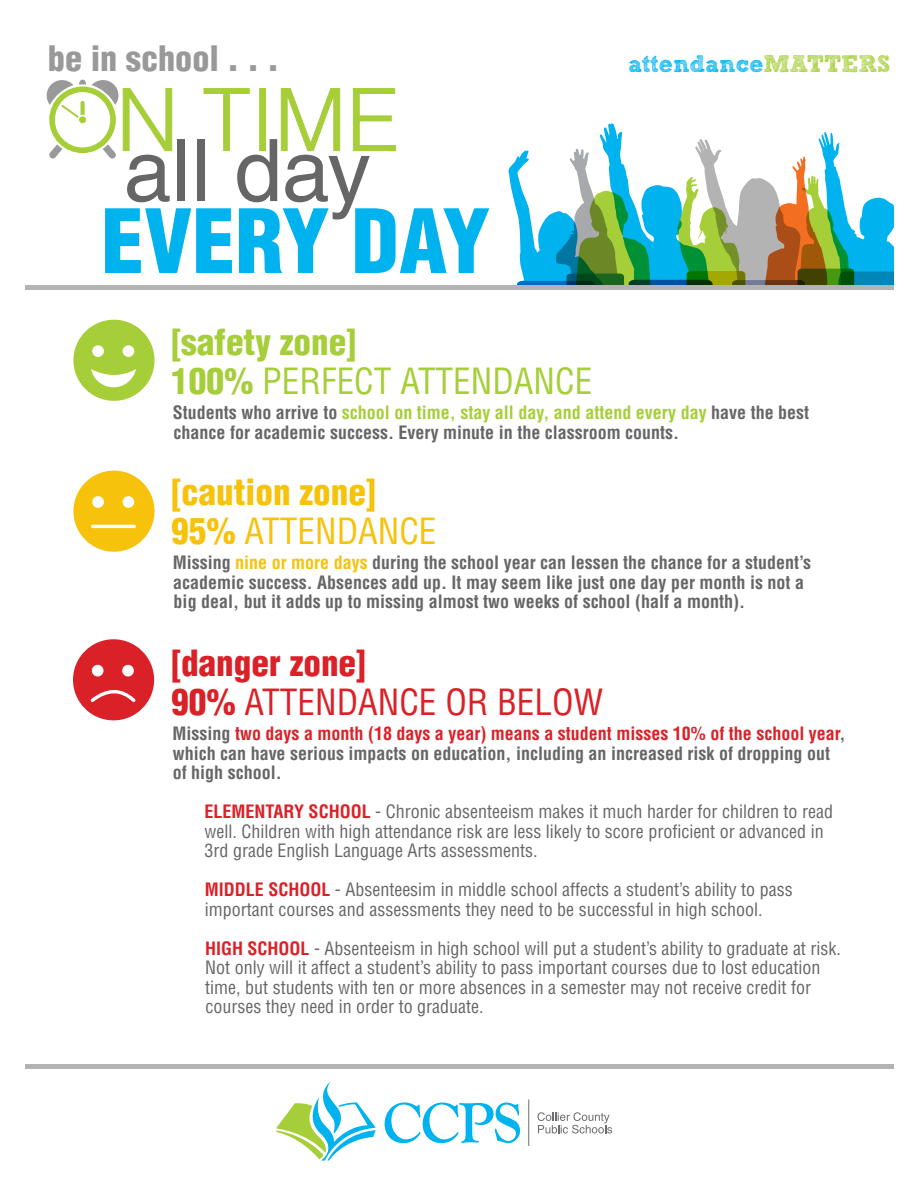
<style>
.page{position:relative;width:918px;height:1188px;background:#fff}
.page>*{position:absolute;margin:0;border:0;box-sizing:border-box;transform-origin:0 0}
.t1{font:900 condensed 86.25px "Helvetica LT Std";color:#00b3ef}
.t2{font:86.25px "Helvetica LT Std";color:#666}
.t3{font:300 86.25px "Helvetica LT Std";color:#a6ce39}
.t4{font:condensed 35.25px/39px "Helvetica LT Std";color:#a6ce39}
.t5{font:condensed 35.25px/39px "Helvetica LT Std";color:#da2128}
.t6{font:900 condensed 35.25px/39px "Helvetica LT Std";color:#f7c20b}
.t7{font:900 condensed 34.2px "Helvetica LT Std";color:#999}
.t8{font:700 23.85px "freeversion Sketch Block";color:#00b3ef}
.t9{font:condensed 18px/19.5px "Helvetica LT Std";color:#666}
.t10{font:700 condensed 18px/19.5px "Helvetica LT Std";color:#666}
.s1{font-weight:900}
.s2{color:#a6ce39}
.s3{font-weight:400}
.s4{color:#f7c20b}
.s5{color:#da2128}
.s6{font-weight:700;color:#da2128}
</style>
<div class="page">
<svg style="left:509px;top:123px;width:385px;height:163px"></svg>
<svg style="left:204px;top:88px;width:45px;height:63px"></svg>
<div style="left:260px;top:88px;width:6px;height:63px;border:1px solid #a6ce39"></div>
<svg style="left:281px;top:88px;width:59px;height:63px"></svg>
<svg style="left:353px;top:88px;width:43px;height:63px"></svg>
<svg style="left:46px;top:79px;width:126px;height:80px"></svg>
<hr style="left:26px;top:286px;width:868px;height:4px;background:#b3b3b3">
<hr style="left:26px;top:1064px;width:868px;height:4px;background:#b3b3b3">
<div style="left:73px;top:471px;width:82px;height:81px;background:#f7c20b;border-radius:50%"></div>
<div style="left:92px;top:496px;width:12px;height:12px;background:#fff;border-radius:50%"></div>
<div style="left:123px;top:496px;width:11px;height:12px;background:#fff;border-radius:50%"></div>
<hr style="left:91px;top:525px;width:45px;height:3px;background:#fff;border-radius:2px">
<div style="left:73px;top:639px;width:81px;height:81px;background:#da2128;border-radius:50%"></div>
<div style="left:92px;top:665px;width:12px;height:12px;background:#fff;border-radius:50%"></div>
<div style="left:122px;top:665px;width:12px;height:12px;background:#fff;border-radius:50%"></div>
<svg style="left:90px;top:690px;width:46px;height:12px"></svg>
<div style="left:73px;top:320px;width:82px;height:81px;background:#a6ce39;border-radius:50%"></div>
<div style="left:92px;top:345px;width:12px;height:12px;background:#fff;border-radius:50%"></div>
<div style="left:123px;top:345px;width:11px;height:12px;background:#fff;border-radius:50%"></div>
<svg style="left:91px;top:369px;width:45px;height:18px"></svg>
<svg style="left:276px;top:1081px;width:100px;height:80px"></svg>
<svg style="left:385px;top:1103px;width:135px;height:40px"></svg>
<hr style="left:528px;top:1100px;width:1px;height:46px;background:#6c6d70">
<svg style="left:538px;top:1112px;width:74px;height:22px"></svg>
<h3 class="t7" style="left:48px;top:37px;width:232px">be in school . . .</h3>
<h1 class="t3" style="left:116px;top:66px;width:284px">N TIME</h1>
<h1 class="t2" style="left:124px;top:121px;width:248px">all day</h1>
<h1 class="t1" style="left:101px;top:187px;width:391px">EVERY DAY</h1>
<h2 class="t4" style="left:171px;top:323px;width:423px"><span class="s1">[safety zone]<br>100%</span> PERFECT ATTENDANCE</h2>
<h3 class="t8" style="left:629px;top:55px;width:263px">attendance<span class="s2">MATTERS</span></h3>
<p class="t10" style="left:173px;top:403px;width:638px">Students who arrive to <span class="s2">school on time, stay all day, and attend every day</span> have the best chance for academic success. Every minute in the classroom counts.</p>
<h2 class="t6" style="left:171px;top:473px;width:267px">[caution zone]<br>95% <span class="s3">ATTENDANCE</span></h2>
<p class="t10" style="left:173px;top:553px;width:640px">Missing <span class="s4">nine or more days</span> during the school year can lessen the chance for a student’s academic success. Absences add up. It may seem like just one day per month is not a big deal, but it adds up to missing almost two weeks of school (half a month).</p>
<h2 class="t5" style="left:171px;top:644px;width:433px"><span class="s1">[danger zone]<br>90%</span> ATTENDANCE OR BELOW</h2>
<p class="t10" style="left:173px;top:724px;width:675px">Missing <span class="s5">two days a month (18 days a year) means a student misses 10% of the school year</span>, which can have serious impacts on education, including an increased risk of dropping out of high school.</p>
<p class="t9" style="left:204px;top:802px;width:630px"><span class="s6">ELEMENTARY SCHOOL</span> - Chronic absenteeism makes it much harder for children to read well. Children with high attendance risk are less likely to score proficient or advanced in<br>3rd grade English Language Arts assessments.</p>
<p class="t9" style="left:205px;top:880px;width:589px"><span class="s6">MIDDLE SCHOOL</span> - Absenteesim in middle school affects a student’s ability to pass important courses and assessments they need to be successful in high school.</p>
<p class="t9" style="left:205px;top:939px;width:637px"><span class="s6">HIGH SCHOOL</span> - Absenteeism in high school will put a student’s ability to graduate at risk.<br>Not only will it affect a student’s ability to pass important courses due to lost education time, but students with ten or more absences in a semester may not receive credit for courses they need in order to graduate.</p>
</div>
